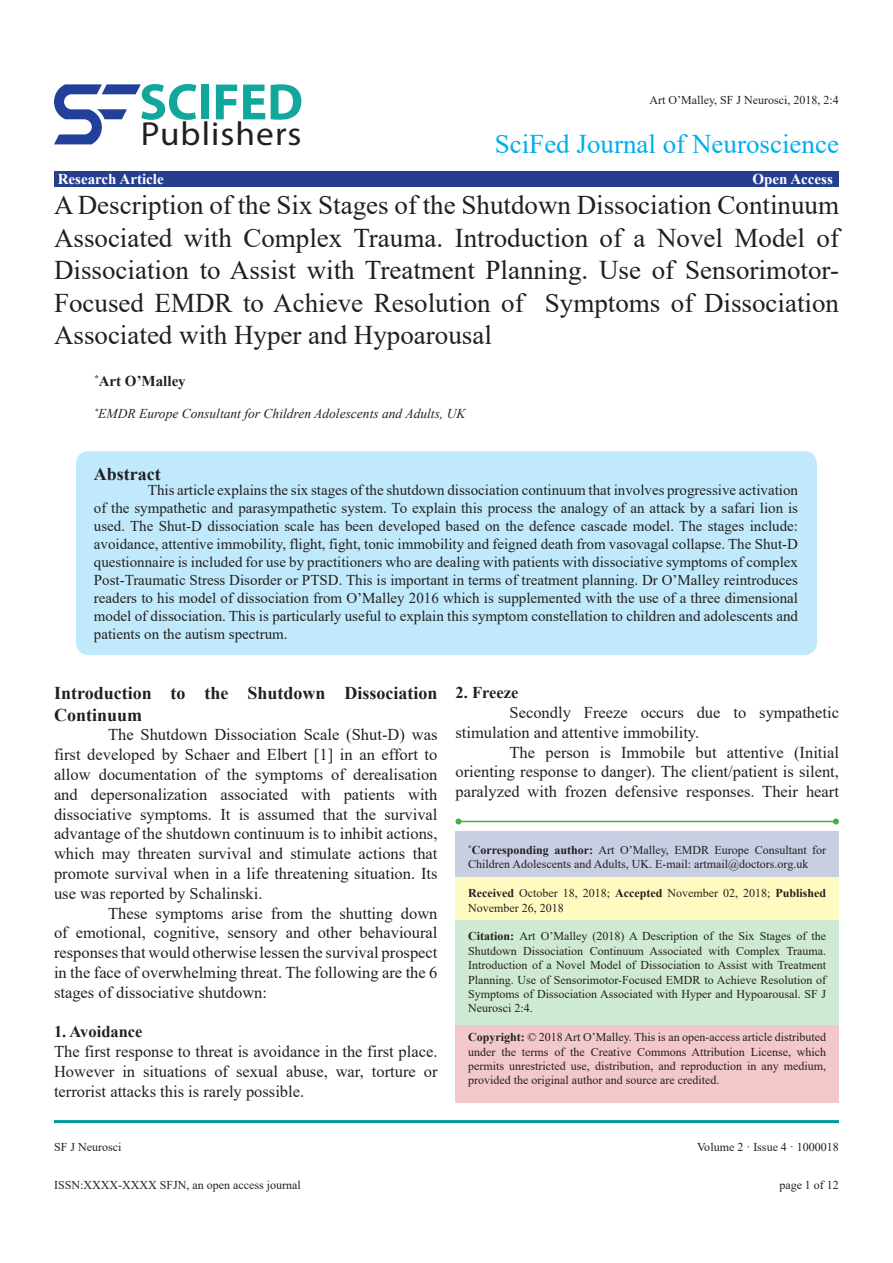
<style>
.page{position:relative;width:893px;height:1263px;background:#fff}
.page>*{position:absolute;margin:0;border:0;box-sizing:border-box;transform-origin:0 0}
.t1{font:700 51.6px "Myriad Pro";color:#12a79d}
.t2{font:33.45px "Myriad Pro";letter-spacing:.03em;color:#231f20;scale:1.06 1}
.Paragraph_Style_10{font:27px/32.4px "Times New Roman";color:#231f20;text-align:justify}
.t3{font:27px "Times New Roman";color:#00aeef}
.Paragraph_Style_10-2{font:700 18px/21.6px "Times New Roman";color:#231f20}
.Paragraph_Style_10-3{font:16.5px/19.8px "Times New Roman";color:#231f20;text-align:justify}
.Paragraph_Style_10-4{font:700 16.5px "Times New Roman";color:#231f20}
.Paragraph_Style_10-5{font:15px/18px "Times New Roman";color:#231f20;text-align:justify}
.t4{font:700 15px "Times New Roman";color:#fff}
.Paragraph_Style_10-6{font:700 15px "Times New Roman";color:#231f20}
.Paragraph_Style_10-7{font:italic 13.5px "Times New Roman";color:#231f20}
.t5{font:12px/14.4px "Times New Roman";color:#231f20}
.s1{font-weight:700}
</style>
<div class="page">
<hr style="left:54px;top:1120px;width:785px;height:3px;background:#099">
<div style="left:54px;top:171px;width:785px;height:16px;background:#253f8e"></div>
<svg style="left:54px;top:84px;width:87px;height:60px"></svg>
<div style="left:76px;top:451px;width:741px;height:204px;background:#c0eafb;border-radius:13px"></div>
<div style="left:455px;top:831px;width:384px;height:46px;background:#c9cfe3"></div>
<div style="left:455px;top:877px;width:384px;height:43px;background:#fffbc0"></div>
<div style="left:455px;top:920px;width:384px;height:105px;background:#cfead2"></div>
<div style="left:455px;top:1025px;width:384px;height:78px;background:#f3c8ca"></div>
<hr style="left:458px;top:821px;width:378px;height:1px;background:#40ae49">
<svg style="left:455px;top:818px;width:6px;height:6px"></svg>
<svg style="left:833px;top:818px;width:6px;height:6px"></svg>
<h1 class="t1" style="left:139px;top:68px;width:165px">SCIFED</h1>
<h2 class="t2" style="left:141px;top:113px;width:153px">Publishers</h2>
<p class="t5" style="left:649px;top:93px;width:191px">Art O’Malley, SF J Neurosci, 2018, 2:4</p>
<h3 class="t3" style="left:495px;top:125px;width:346px">SciFed Journal of Neuroscience</h3>
<p class="t4" style="left:58px;top:168px;width:107px">Research Article</p>
<p class="t4" style="left:752px;top:168px;width:82px">Open Access</p>
<p class="Paragraph_Style_10" style="left:54px;top:188px;width:786px">A Description of the Six Stages of the Shutdown Dissociation Continuum Associated with Complex Trauma. Introduction of a Novel Model of Dissociation to Assist with Treatment Planning. Use of Sensorimotor-Focused EMDR to Achieve Resolution of Symptoms of Dissociation Associated with Hyper and Hypoarousal</p>
<p class="Paragraph_Style_10-6" style="left:94px;top:370px;width:93px"><sup>*</sup>Art O’Malley</p>
<p class="Paragraph_Style_10-7" style="left:94px;top:404px;width:373px"><sup>*</sup>EMDR Europe Consultant for Children Adolescents and Adults, UK</p>
<p class="Paragraph_Style_10-2" style="left:94px;top:463px;width:68px">Abstract</p>
<p class="Paragraph_Style_10-5" style="left:94px;top:480px;width:706px;text-indent:54px">This article explains the six stages of the shutdown dissociation continuum that involves progressive activation of the sympathetic and parasympathetic system. To explain this process the analogy of an attack by a safari lion is used. The Shut-D dissociation scale has been developed based on the defence cascade model. The stages include: avoidance, attentive immobility, flight, fight, tonic immobility and feigned death from vasovagal collapse. The Shut-D questionnaire is included for use by practitioners who are dealing with patients with dissociative symptoms of complex Post-Traumatic Stress Disorder or PTSD. This is important in terms of treatment planning. Dr O’Malley reintroduces readers to his model of dissociation from O’Malley 2016 which is supplemented with the use of a three dimensional model of dissociation. This is particularly useful to explain this symptom constellation to children and adolescents and patients on the autism spectrum.</p>
<p class="Paragraph_Style_10-2" style="left:54px;top:682px;width:385px">Introduction to the Shutdown Dissociation<br>Continuum</p>
<p class="Paragraph_Style_10-3" style="left:54px;top:724px;width:385px;text-indent:54px">The Shutdown Dissociation Scale (Shut-D) was first developed by Schaer and Elbert [1] in an effort to allow documentation of the symptoms of derealisation and depersonalization associated with patients with dissociative symptoms. It is assumed that the survival advantage of the shutdown continuum is to inhibit actions, which may threaten survival and stimulate actions that promote survival when in a life threatening situation. Its use was reported by Schalinski.</p>
<p class="Paragraph_Style_10-3" style="left:54px;top:903px;width:385px;text-indent:54px">These symptoms arise from the shutting down of emotional, cognitive, sensory and other behavioural responses that would otherwise lessen the survival prospect in the face of overwhelming threat. The following are the 6 stages of dissociative shutdown:</p>
<p class="Paragraph_Style_10-4" style="left:54px;top:1020px;width:90px">1. Avoidance</p>
<p class="Paragraph_Style_10-3" style="left:54px;top:1041px;width:385px">The first response to threat is avoidance in the first place.<br>However in situations of sexual abuse, war, torture or terrorist attacks this is rarely possible.</p>
<p class="Paragraph_Style_10-4" style="left:455px;top:681px;width:64px">2. Freeze</p>
<p class="Paragraph_Style_10-3" style="left:455px;top:702px;width:385px;text-indent:54px">Secondly Freeze occurs due to sympathetic stimulation and attentive immobility.</p>
<p class="Paragraph_Style_10-3" style="left:455px;top:742px;width:385px;text-indent:54px">The person is Immobile but attentive (Initial orienting response to danger). The client/patient is silent, paralyzed with frozen defensive responses. Their heart</p>
<p class="t5" style="left:468px;top:842px;width:359px"><sup>*</sup><span class="s1">Corresponding author:</span> Art O’Malley, EMDR Europe Consultant for<br>Children Adolescents and Adults, UK. E-mail: artmail@doctors.org.uk</p>
<p class="t5" style="left:468px;top:885px;width:359px"><span class="s1">Received</span> October 18, 2018; <span class="s1">Accepted</span> November 02, 2018; <span class="s1">Published<br></span>November 26, 2018</p>
<p class="t5" style="left:468px;top:929px;width:359px;text-align:justify"><span class="s1">Citation:</span> Art O’Malley (2018) A Description of the Six Stages of the Shutdown Dissociation Continuum Associated with Complex Trauma.<br>Introduction of a Novel Model of Dissociation to Assist with Treatment Planning. Use of Sensorimotor-Focused EMDR to Achieve Resolution of Symptoms of Dissociation Associated with Hyper and Hypoarousal. SF J Neurosci 2:4.</p>
<p class="t5" style="left:468px;top:1029px;width:359px;text-align:justify"><span class="s1">Copyright:</span> © 2018 Art O’Malley. This is an open-access article distributed under the terms of the Creative Commons Attribution License, which permits unrestricted use, distribution, and reproduction in any medium, provided the original author and source are credited.</p>
<p class="t5" style="left:54px;top:1140px;width:69px">SF J Neurosci</p>
<p class="t5" style="left:697px;top:1140px;width:143px">Volume 2 · Issue 4 · 1000018</p>
<p class="t5" style="left:54px;top:1177px;width:248px">ISSN:XXXX-XXXX SFJN, an open access journal</p>
<p class="t5" style="left:779px;top:1177px;width:61px">page 1 of 12</p>
</div>
